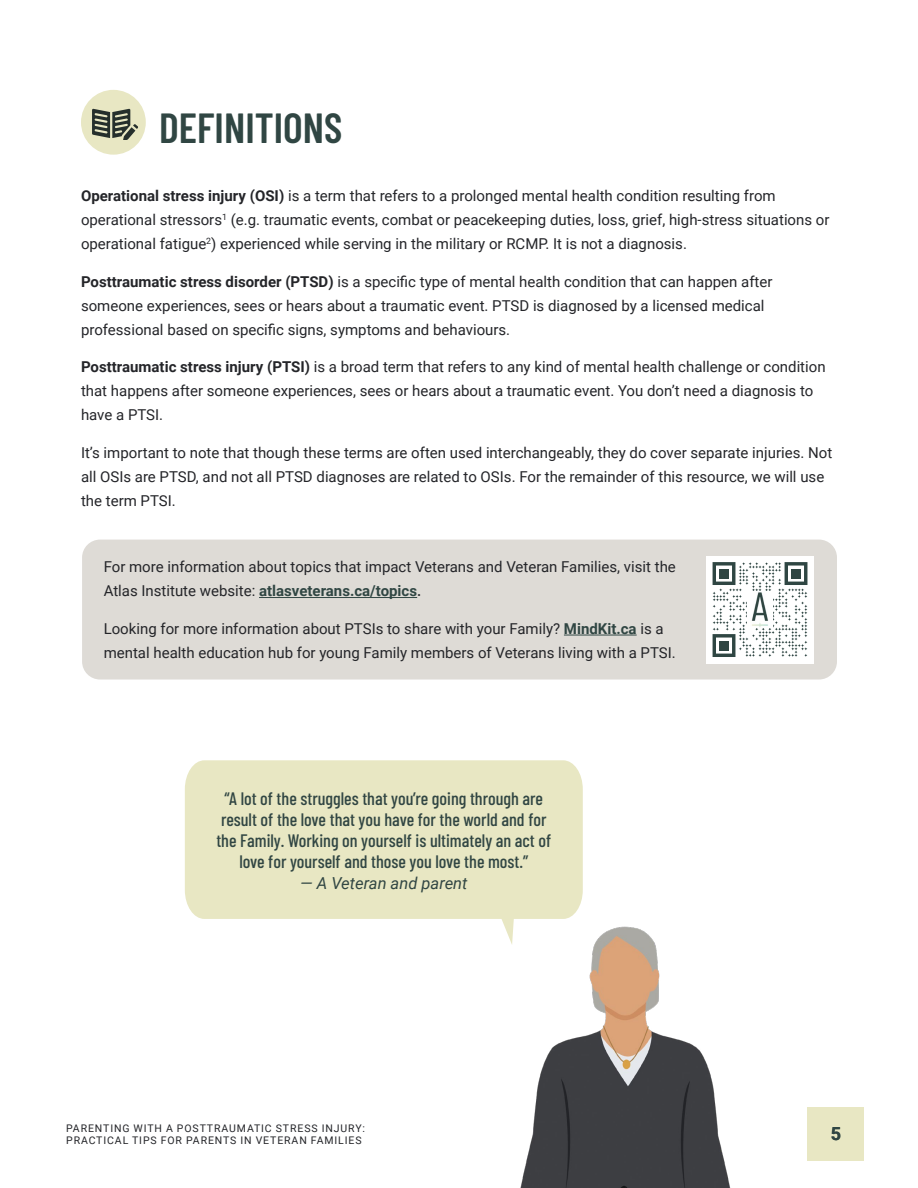
<style>
.page{position:relative;width:918px;height:1188px;background:#fff}
.page>*{position:absolute;margin:0;border:0;box-sizing:border-box;transform-origin:0 0}
.t1{font:600 42px "Barlow Condensed";color:#304643}
.t2{font:500 18px/21px "Barlow Condensed";color:#314643;text-align:center}
.t3{font:700 18px "Roboto";color:#304643}
.t4{font:italic 16.5px "Roboto";color:#314643}
.body_text{font:15px/24px "Roboto";color:#242529}
.t5{font:10.5px/12.6px "Roboto";letter-spacing:.085em;color:#242529}
.s1{font-weight:700}
.s2{font-weight:700;color:#304643}
.s3{font-weight:500}
</style>
<div class="page">
<div style="left:808px;top:1107px;width:56px;height:54px;background:#e8e7c3"></div>
<div style="left:81px;top:90px;width:65px;height:65px;background:#e8e7c3;border-radius:50%"></div>
<svg style="left:92px;top:109px;width:46px;height:30px"></svg>
<img style="left:520px;top:926px;width:211px;height:262px">
<svg style="left:185px;top:760px;width:398px;height:185px;background:#ebeacb"></svg>
<div style="left:82px;top:540px;width:755px;height:140px;background:#dedbd6;border-radius:18px"></div>
<hr style="left:259px;top:597px;width:158px;height:1px;background:#304643">
<hr style="left:564px;top:635px;width:73px;height:1px;background:#304643">
<div style="left:706px;top:556px;width:108px;height:108px;background:#fff"></div>
<svg style="left:713px;top:562px;width:94px;height:95px"></svg>
<div style="left:719px;top:569px;width:10px;height:9px;background:#2f4643"></div>
<div style="left:791px;top:569px;width:10px;height:9px;background:#2f4643"></div>
<div style="left:719px;top:641px;width:10px;height:9px;background:#2f4643"></div>
<img style="left:748px;top:592px;width:24px;height:36px">
<h2 class="t1" style="left:159px;top:98px;width:184px">DEFINITIONS</h2>
<p class="body_text" style="left:81px;top:183px;width:750px"><span class="s1">Operational stress injury (OSI)</span> is a term that refers to a prolonged mental health condition resulting from operational stressors<sup>1</sup> (e.g. traumatic events, combat or peacekeeping duties, loss, grief, high-stress situations or operational fatigue<sup>2</sup>) experienced while serving in the military or RCMP. It is not a diagnosis.</p>
<p class="body_text" style="left:81px;top:269px;width:693px"><span class="s1">Posttraumatic stress disorder (PTSD)</span> is a specific type of mental health condition that can happen after someone experiences, sees or hears about a traumatic event. PTSD is diagnosed by a licensed medical professional based on specific signs, symptoms and behaviours.</p>
<p class="body_text" style="left:81px;top:354px;width:746px"><span class="s1">Posttraumatic stress injury (PTSI)</span> is a broad term that refers to any kind of mental health challenge or condition that happens after someone experiences, sees or hears about a traumatic event. You don’t need a diagnosis to have a PTSI.</p>
<p class="body_text" style="left:81px;top:440px;width:753px">It’s important to note that though these terms are often used interchangeably, they do cover separate injuries. Not all OSIs are PTSD, and not all PTSD diagnoses are related to OSIs. For the remainder of this resource, we will use the term PTSI.</p>
<p class="body_text" style="left:104px;top:555px;width:574px">For more information about topics that impact Veterans and Veteran Families, visit the<br>Atlas Institute website: <span class="s2">atlasveterans.ca/topics</span><span class="s3">.</span></p>
<p class="body_text" style="left:104px;top:616px;width:574px">Looking for more information about PTSIs to share with your Family? <span class="s2">MindKit.ca</span> is a mental health education hub for young Family members of Veterans living with a PTSI.</p>
<p class="t2" style="left:216px;top:787px;width:336px">“A lot of the struggles that you’re going through are result of the love that you have for the world and for the Family. Working on yourself is ultimately an act of love for yourself and those you love the most.”</p>
<p class="t4" style="left:300px;top:872px;width:169px">— A Veteran and parent</p>
<p class="t5" style="left:66px;top:1121px;width:300px">PARENTING WITH A POSTTRAUMATIC STRESS INJURY:<br>PRACTICAL TIPS FOR PARENTS IN VETERAN FAMILIES</p>
<h2 class="t3" style="left:831px;top:1121px;width:12px">5</h2>
</div>
